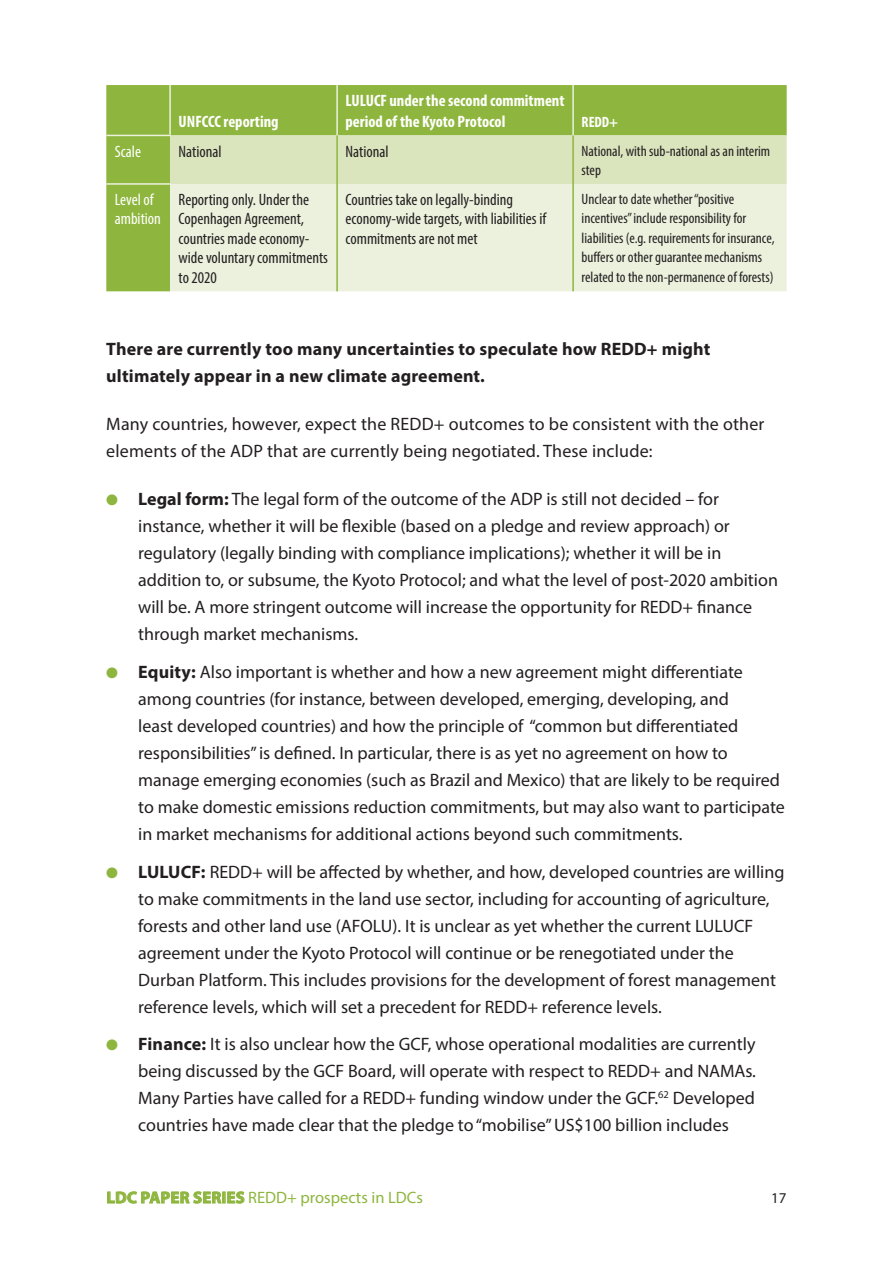
<style>
.page{position:relative;width:893px;height:1263px;background:#fff}
.page>*{position:absolute;margin:0;border:0;box-sizing:border-box;transform-origin:0 0}
.Main_text{font:18px/27px "Myriad Pro";color:#231f20}
.Main_text-2{font:700 18px/27px "Myriad Pro";letter-spacing:.01em;color:#231f20}
.Table_text{font:condensed 16.5px/19.5px "Myriad Pro";color:#231f20}
.Table_headings{font:700 condensed 16.5px/21px "Myriad Pro";color:#fff}
.t1{font:16.5px "Myriad Pro";color:#8eb63e}
.Table_1st_column{font:condensed 16.5px/19.5px "Myriad Pro";color:#fff}
.Table_text-2{font:condensed 15px/19.5px "Myriad Pro";color:#231f20}
.Table_headings-2{font:700 condensed 15px "Myriad Pro";color:#fff}
.t2{font:15px "Myriad Pro";color:#231f20}
.s1{color:#8eb63e}
.s2{font-weight:700}
</style>
<div class="page">
<svg style="left:107px;top:1191px;width:138px;height:13px"></svg>
<div style="left:106px;top:85px;width:681px;height:206px;background:#8eb63e"></div>
<div style="left:170px;top:135px;width:617px;height:49px;background:#dae4bd"></div>
<div style="left:170px;top:184px;width:617px;height:107px;background:#ebf1dd"></div>
<hr style="left:336px;top:85px;width:2px;height:50px;background:#ebf1dd">
<hr style="left:572px;top:85px;width:2px;height:50px;background:#ebf1dd">
<hr style="left:106px;top:183px;width:64px;height:2px;background:#ebf1dd">
<hr style="left:169px;top:85px;width:2px;height:50px;background:#ebf1dd">
<hr style="left:106px;top:135px;width:65px;height:1px;background:#ebf1dd">
<hr style="left:336px;top:135px;width:2px;height:49px;background:#8eb63e">
<hr style="left:572px;top:135px;width:2px;height:49px;background:#8eb63e">
<hr style="left:336px;top:184px;width:2px;height:107px;background:#8eb63e">
<hr style="left:572px;top:184px;width:2px;height:107px;background:#8eb63e">
<p class="Table_headings" style="left:179px;top:111px;width:102px">UNFCCC reporting</p>
<p class="Table_headings" style="left:346px;top:90px;width:220px">LULUCF under the second commitment period of the Kyoto Protocol</p>
<p class="Table_headings-2" style="left:582px;top:113px;width:38px">REDD+</p>
<p class="Table_1st_column" style="left:115px;top:142px;width:28px">Scale</p>
<p class="Table_text" style="left:179px;top:142px;width:44px">National</p>
<p class="Table_text" style="left:346px;top:142px;width:44px">National</p>
<p class="Table_text-2" style="left:582px;top:141px;width:190px">National, with sub-national as an interim step</p>
<p class="Table_1st_column" style="left:115px;top:189px;width:48px">Level of ambition</p>
<p class="Table_text" style="left:179px;top:189px;width:151px">Reporting only. Under the<br>Copenhagen Agreement, countries made economy&shy;wide voluntary commitments to 2020</p>
<p class="Table_text" style="left:346px;top:189px;width:202px">Countries take on legally-binding economy-wide targets, with liabilities if commitments are not met</p>
<p class="Table_text-2" style="left:582px;top:189px;width:194px">Unclear to date whether “positive incentives” include responsibility for liabilities (e.g. requirements for insurance, buffers or other guarantee mechanisms related to the non-permanence of forests)</p>
<p class="Main_text-2" style="left:106px;top:335px;width:606px">There are currently too many uncertainties to speculate how REDD+ might ultimately appear in a new climate agreement.</p>
<p class="Main_text" style="left:106px;top:410px;width:660px">Many countries, however, expect the REDD+ outcomes to be consistent with the other elements of the ADP that are currently being negotiated. These include:</p>
<p class="Main_text" style="left:138px;top:486px;width:641px;text-indent:-32px"><span class="s1">●</span> <span class="s2">Legal form:</span> The legal form of the outcome of the ADP is still not decided – for instance, whether it will be flexible (based on a pledge and review approach) or regulatory (legally binding with compliance implications); whether it will be in addition to, or subsume, the Kyoto Protocol; and what the level of post-2020 ambition will be. A more stringent outcome will increase the opportunity for REDD+ finance through market mechanisms.</p>
<p class="Main_text" style="left:138px;top:658px;width:648px;text-indent:-32px"><span class="s1">●</span> <span class="s2">Equity:</span> Also important is whether and how a new agreement might differentiate among countries (for instance, between developed, emerging, developing, and<br>least developed countries) and how the principle of “common but differentiated responsibilities” is defined. In particular, there is as yet no agreement on how to manage emerging economies (such as Brazil and Mexico) that are likely to be required to make domestic emissions reduction commitments, but may also want to participate in market mechanisms for additional actions beyond such commitments.</p>
<p class="Main_text" style="left:138px;top:858px;width:648px;text-indent:-32px"><span class="s1">●</span> <span class="s2">LULUCF:</span> REDD+ will be affected by whether, and how, developed countries are willing to make commitments in the land use sector, including for accounting of agriculture, forests and other land use (AFOLU). It is unclear as yet whether the current LULUCF agreement under the Kyoto Protocol will continue or be renegotiated under the Durban Platform. This includes provisions for the development of forest management reference levels, which will set a precedent for REDD+ reference levels.</p>
<p class="Main_text" style="left:138px;top:1030px;width:619px;text-align:justify;text-indent:-32px"><span class="s1">●</span> <span class="s2">Finance:</span> It is also unclear how the GCF, whose operational modalities are currently being discussed by the GCF Board, will operate with respect to REDD+ and NAMAs.<br>Many Parties have called for a REDD+ funding window under the GCF.<sup>62</sup> Developed countries have made clear that the pledge to “mobilise” US$100 billion includes</p>
<p class="t1" style="left:106px;top:1187px;width:318px"><span class="s2">LDC PAPER SERIES</span> REDD+ prospects in LDCs</p>
<p class="t2" style="left:771px;top:1189px;width:17px">17</p>
</div>
